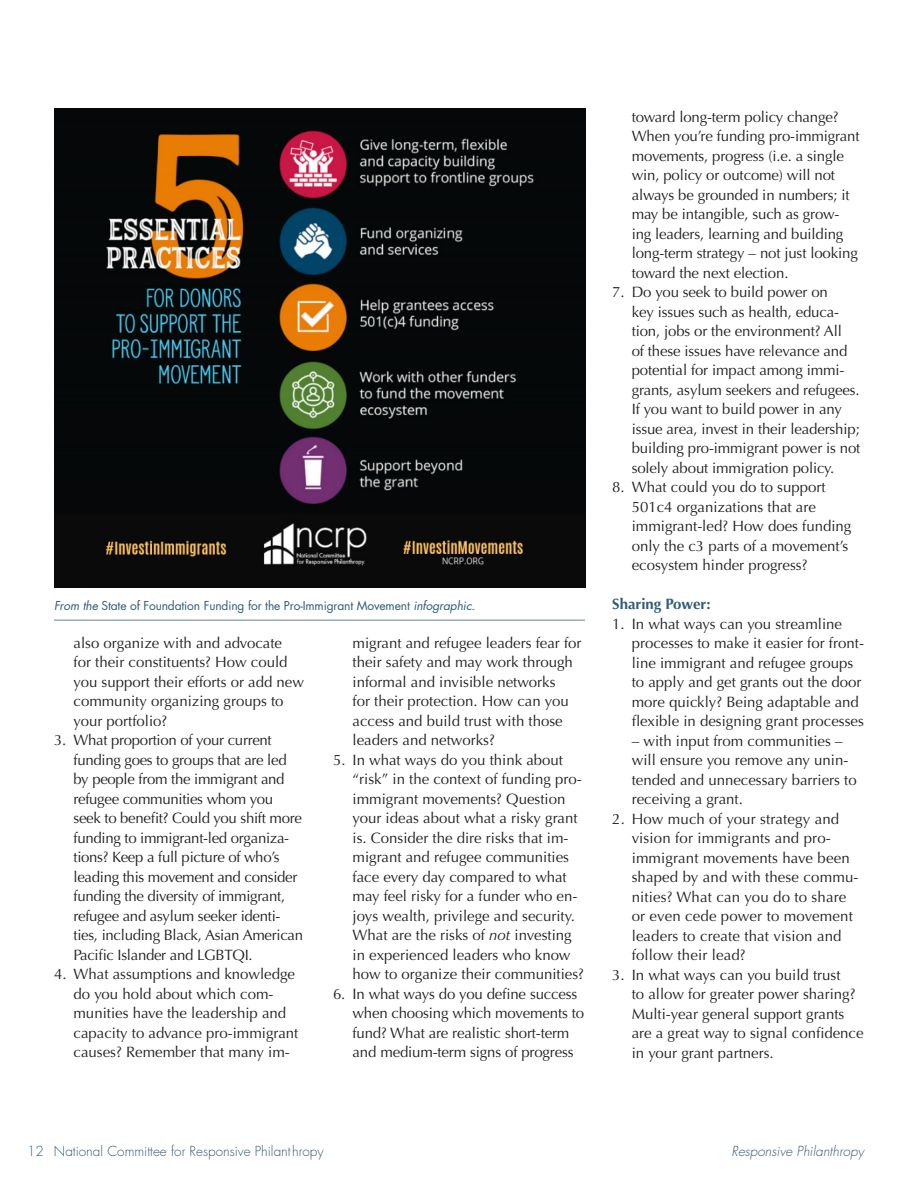
<style>
.page{position:relative;width:918px;height:1188px;background:#fff}
.page>*{position:absolute;margin:0;border:0;box-sizing:border-box;transform-origin:0 0}
.bullet{font:15px/19.5px "Optima";color:#231f20}
.bullet-2{font:15px/19.5px "Optima";letter-spacing:-.02em;color:#231f20}
.no_indent{font:700 15px "Optima";color:#305d77}
.t1{font:300 13.5px "Futura";color:#305d77}
.t2{font:italic 300 13.5px "Futura";color:#305d77}
.t3{font:12px "Futura";letter-spacing:-.01em;color:#305d77}
.s1{font-style:italic}
</style>
<div class="page">
<img style="left:54px;top:108px;width:531px;height:480px">
<hr style="left:54px;top:620px;width:531px;height:1px;background:#658397">
<p class="t3" style="left:54px;top:598px;width:423px"><span class="s1">From the</span> State of Foundation Funding for the Pro-Immigrant Movement <span class="s1">infographic.</span></p>
<p class="bullet" style="left:74px;top:633px;width:232px">also organize with and advocate<br>for their constituents? How could you support their efforts or add new community organizing groups to your portfolio?</p>
<p class="bullet-2" style="left:74px;top:731px;width:231px;text-indent:-20px">3. What proportion of your current funding goes to groups that are led by people from the immigrant and refugee communities whom you seek to benefit? Could you shift more funding to immigrant-led organiza&shy;tions? Keep a full picture of who’s leading this movement and consider funding the diversity of immigrant, refugee and asylum seeker identi&shy;ties, including Black, Asian American Pacific Islander and LGBTQI.</p>
<p class="bullet" style="left:74px;top:965px;width:226px;text-indent:-20px">4. What assumptions and knowledge do you hold about which com&shy;munities have the leadership and capacity to advance pro-immigrant causes? Remember that many im-</p>
<p class="bullet" style="left:353px;top:633px;width:231px">migrant and refugee leaders fear for their safety and may work through informal and invisible networks<br>for their protection. How can you access and build trust with those leaders and networks?</p>
<p class="bullet" style="left:353px;top:750px;width:233px;text-indent:-20px">5. In what ways do you think about “risk” in the context of funding pro&shy;immigrant movements? Question your ideas about what a risky grant is. Consider the dire risks that im&shy;migrant and refugee communities face every day compared to what may feel risky for a funder who en&shy;joys wealth, privilege and security.<br>What are the risks of <span class="s1">not</span> investing in experienced leaders who know how to organize their communities?</p>
<p class="bullet" style="left:353px;top:984px;width:233px;text-indent:-20px">6. In what ways do you define success when choosing which movements to fund? What are realistic short-term and medium-term signs of progress</p>
<p class="bullet" style="left:632px;top:107px;width:229px">toward long-term policy change?<br>When you’re funding pro-immigrant movements, progress (i.e. a single win, policy or outcome) will not always be grounded in numbers; it may be intangible, such as grow&shy;ing leaders, learning and building long-term strategy – not just looking toward the next election.</p>
<p class="bullet" style="left:632px;top:283px;width:230px;text-indent:-20px">7. Do you seek to build power on<br>key issues such as health, educa&shy;tion, jobs or the environment? All<br>of these issues have relevance and potential for impact among immi&shy;grants, asylum seekers and refugees.<br>If you want to build power in any issue area, invest in their leadership; building pro-immigrant power is not solely about immigration policy.</p>
<p class="bullet" style="left:632px;top:478px;width:221px;text-indent:-20px">8. What could you do to support<br>501c4 organizations that are immigrant-led? How does funding only the c3 parts of a movement’s ecosystem hinder progress?</p>
<p class="no_indent" style="left:612px;top:595px;width:100px">Sharing Power:</p>
<p class="bullet" style="left:632px;top:614px;width:234px;text-indent:-20px">1. In what ways can you streamline processes to make it easier for front&shy;line immigrant and refugee groups to apply and get grants out the door more quickly? Being adaptable and flexible in designing grant processes</p>
<p class="bullet" style="left:632px;top:731px;width:227px">– with input from communities – will ensure you remove any unin&shy;tended and unnecessary barriers to receiving a grant.</p>
<p class="bullet" style="left:632px;top:809px;width:228px;text-indent:-20px">2. How much of your strategy and vision for immigrants and pro&shy;immigrant movements have been shaped by and with these commu&shy;nities? What can you do to share or even cede power to movement leaders to create that vision and follow their lead?</p>
<p class="bullet" style="left:632px;top:965px;width:233px;text-indent:-20px">3. In what ways can you build trust<br>to allow for greater power sharing?<br>Multi-year general support grants are a great way to signal confidence in your grant partners.</p>
<p class="t1" style="left:27px;top:1143px;width:298px">12 National Committee for Responsive Philanthropy</p>
<p class="t2" style="left:731px;top:1143px;width:134px">Responsive Philanthropy</p>
</div>
